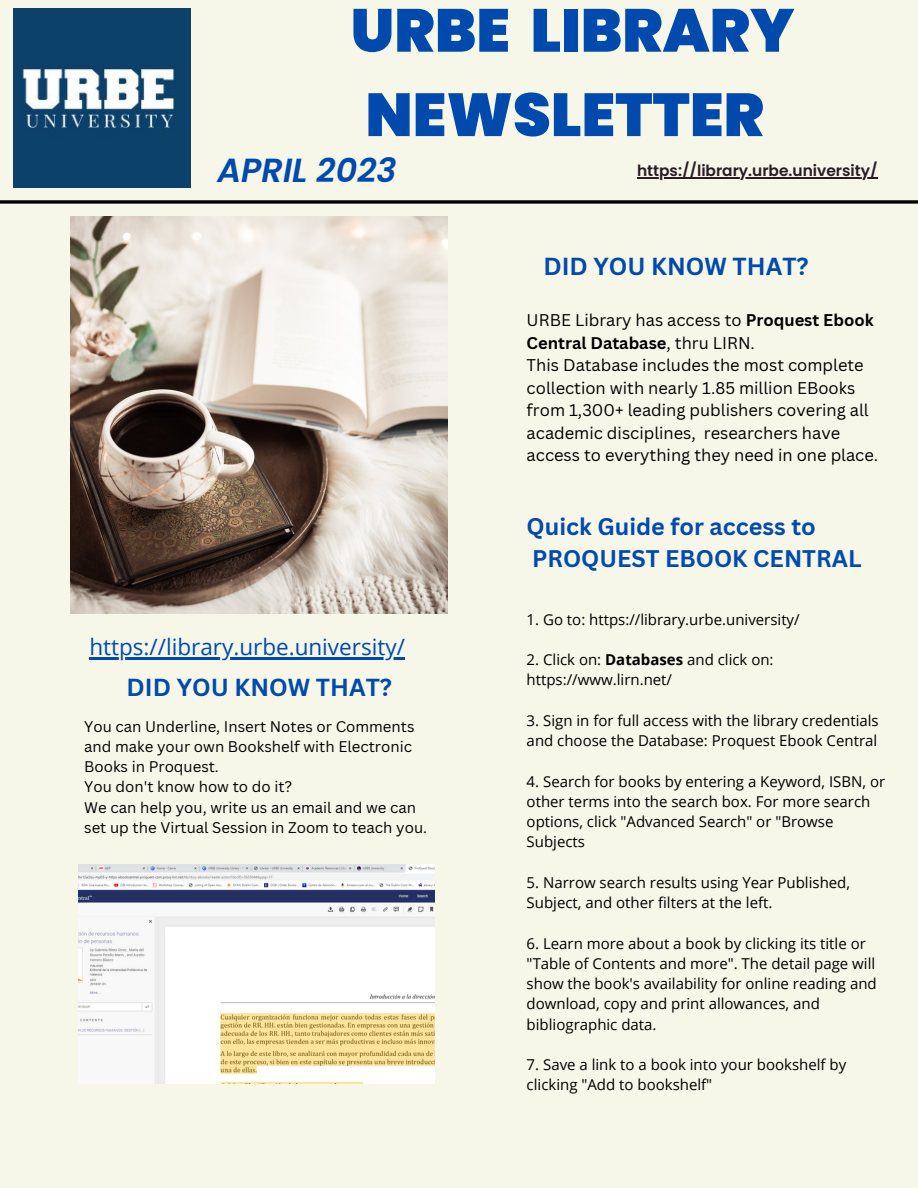
<style>
.page{position:relative;width:918px;height:1188px;background:#f6f6e9}
.page>*{position:absolute;margin:0;border:0;box-sizing:border-box;transform-origin:0 0}
.t1{font:900 60.6px/84.3px "Poppins";color:#004aad}
.t2{font:italic 600 33.45px "Poppins";color:#004aad}
.t3{font:700 24px "Canva Sans";color:#004aad}
.t4{font:700 23.4px/32.7px "Canva Sans";color:#004aad}
.t5{font:22.5px "Open Sans";color:#004aad}
.t6{font:16.5px/22.5px "Canva Sans";color:#000}
.t7{font:600 15.45px "Poppins";color:#291b25}
.t8{font:15px/20.2px "Open Sans";color:#000}
.t9{font:15px/20.2px "Canva Sans";color:#000}
.s1{font-weight:700}
</style>
<div class="page">
<img style="left:71px;top:217px;width:377px;height:397px">
<svg style="left:0;top:200px;width:918px;height:4px"></svg>
<img style="left:79px;top:864px;width:355px;height:220px">
<img style="left:14px;top:9px;width:177px;height:179px">
<hr style="left:637px;top:177px;width:241px;height:2px;background:#291b25">
<hr style="left:89px;top:657px;width:316px;height:3px;background:#004aad">
<h1 class="t1" style="left:351px;top:-12px;width:445px">URBE LIBRARY<br>NEWSLETTER</h1>
<h2 class="t2" style="left:217px;top:147px;width:181px">APRIL 2023</h2>
<p class="t7" style="left:637px;top:160px;width:242px">https://library.urbe.university/</p>
<h3 class="t3" style="left:543px;top:249px;width:267px">DID YOU KNOW THAT?</h3>
<p class="t6" style="left:527px;top:308px;width:353px">URBE Library has access to <span class="s1">Proquest Ebook Central Database</span>, thru LIRN.<br>This Database includes the most complete collection with nearly 1.85 million EBooks from 1,300+ leading publishers covering all academic disciplines, researchers have access to everything they need in one place.</p>
<h3 class="t5" style="left:89px;top:631px;width:317px">https://library.urbe.university/</h3>
<h3 class="t3" style="left:127px;top:670px;width:267px">DID YOU KNOW THAT?</h3>
<p class="t9" style="left:84px;top:716px;width:344px">You can Underline, Insert Notes or Comments and make your own Bookshelf with Electronic Books in Proquest.<br>You don't know how to do it?<br>We can help you, write us an email and we can set up the Virtual Session in Zoom to teach you.</p>
<h3 class="t4" style="left:527px;top:509px;width:336px">Quick Guide for access to<br>PROQUEST EBOOK CENTRAL</h3>
<p class="t8" style="left:527px;top:609px;width:275px">1. Go to: https://library.urbe.university/</p>
<p class="t8" style="left:527px;top:649px;width:248px">2. Click on: <span class="s1">Databases</span> and click on: https://www.lirn.net/</p>
<p class="t8" style="left:527px;top:710px;width:354px">3. Sign in for full access with the library credentials and choose the Database: Proquest Ebook Central</p>
<p class="t8" style="left:527px;top:771px;width:360px">4. Search for books by entering a Keyword, ISBN, or other terms into the search box. For more search options, click "Advanced Search" or "Browse Subjects</p>
<p class="t8" style="left:527px;top:872px;width:325px">5. Narrow search results using Year Published,<br>Subject, and other filters at the left.</p>
<p class="t8" style="left:527px;top:933px;width:352px">6. Learn more about a book by clicking its title or "Table of Contents and more". The detail page will show the book's availability for online reading and download, copy and print allowances, and bibliographic data.</p>
<p class="t8" style="left:527px;top:1054px;width:321px">7. Save a link to a book into your bookshelf by clicking "Add to bookshelf"</p>
</div>
